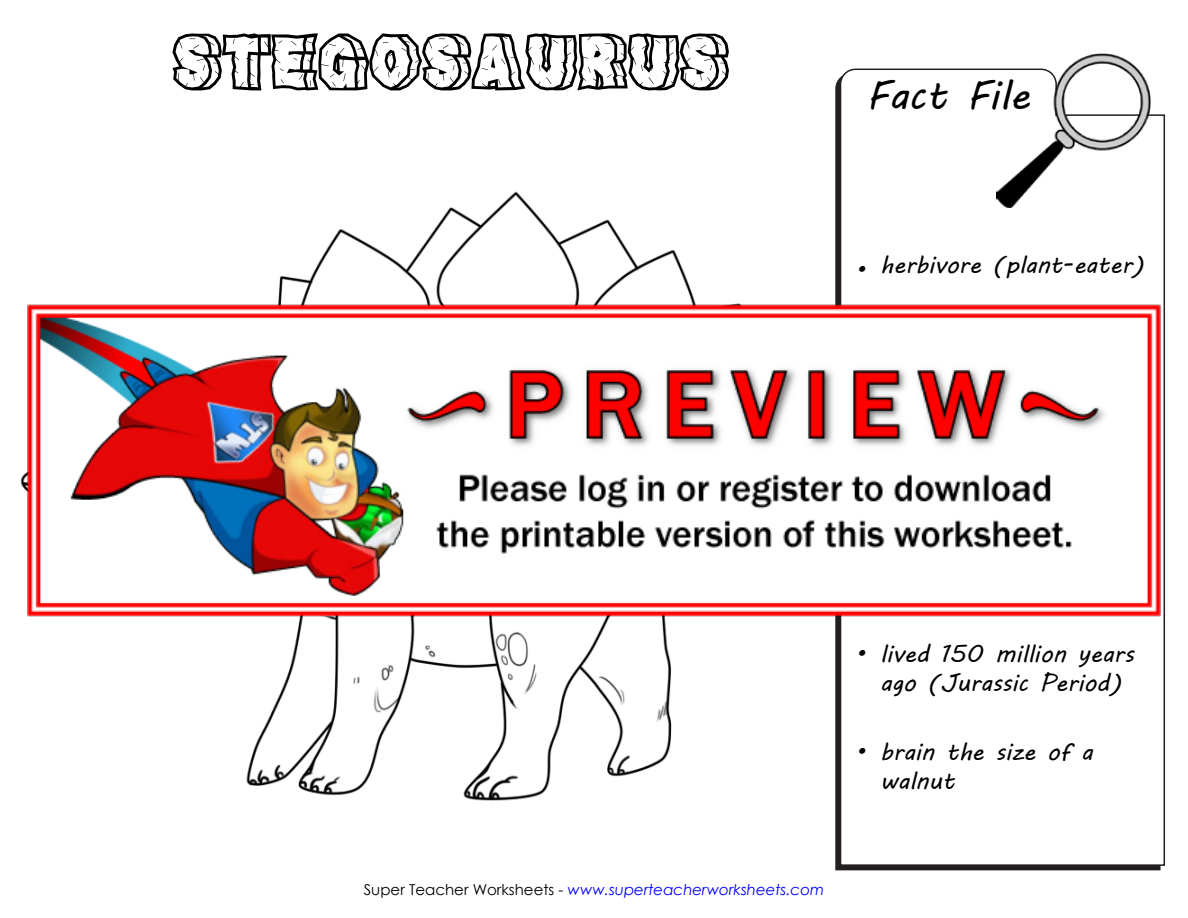
<style>
.page{position:relative;width:1188px;height:918px;background:#fff}
.page>*{position:absolute;margin:0;border:0;box-sizing:border-box;transform-origin:0 0}
.t1{font:57px "Rock Font";color:#000}
.t2{font:42px "MV Boli";color:#000}
.t3{font:40.5px "MV Boli";color:#000}
.t4{font:24px/28.8px "MV Boli";color:#000}
.t5{font:italic 15px "Century Gothic 2";color:#00f}
.s1{font-style:normal;color:#000}
</style>
<div class="page">
<img style="left:246px;top:191px;width:447px;height:610px">
<svg style="left:839px;top:68px;width:326px;height:799px"></svg>
<img style="left:996px;top:53px;width:155px;height:155px">
<img style="left:20px;top:296px;width:1145px;height:326px">
<h1 class="t1" style="left:172px;top:32px;width:558px">STEGOSAURUS</h1>
<h3 class="t3" style="left:867px;top:67px;width:165px">Fact File</h3>
<h2 class="t2" style="left:852px;top:240px;width:17px">.</h2>
<p class="t4" style="left:880px;top:249px;width:266px">herbivore (plant-eater)</p>
<h2 class="t2" style="left:852px;top:624px;width:17px">.</h2>
<p class="t4" style="left:880px;top:639px;width:255px">lived 150 million years ago (Jurassic Period)</p>
<h2 class="t2" style="left:852px;top:722px;width:17px">.</h2>
<p class="t4" style="left:880px;top:737px;width:214px">brain the size of a walnut</p>
<p class="t5" style="left:364px;top:879px;width:462px"><span class="s1">Super Teacher Worksheets -</span> www.superteacherworksheets.com</p>
</div>
